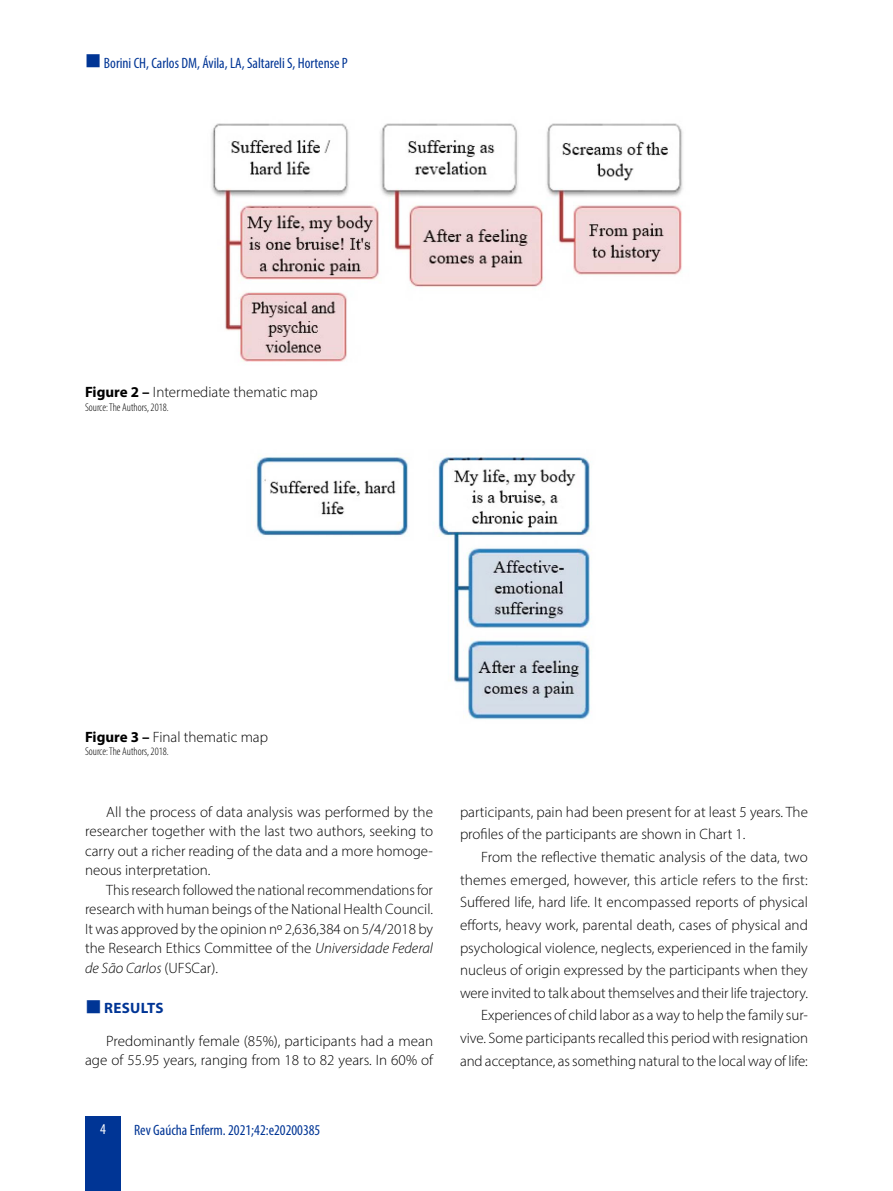
<style>
.page{position:relative;width:893px;height:1191px;background:#fff}
.page>*{position:absolute;margin:0;border:0;box-sizing:border-box;transform-origin:0 0}
.t1{font:300 15px/22.6px "Myriad Pro";color:#000;text-align:justify}
.t2{font:condensed 15px "Myriad Pro";color:#003595}
.t3{font:700 15px "Myriad Pro";letter-spacing:.02em;color:#003595}
.t4{font:condensed 15px "Myriad Pro";color:#fff}
.t5{font:300 condensed 11.25px "Myriad Pro";color:#000}
.s1{font-weight:700}
.s2{font-style:italic}
</style>
<div class="page">
<div style="left:85px;top:1116px;width:36px;height:75px;background:#003595"></div>
<img style="left:211px;top:123px;width:472px;height:239px">
<img style="left:254px;top:455px;width:338px;height:265px">
<p class="t2" style="left:104px;top:54px;width:245px">Borini CH, Carlos DM, Ávila, LA, Saltareli S, Hortense P</p>
<p class="t1" style="left:85px;top:381px;width:234px"><span class="s1">Figure 2 –</span> Intermediate thematic map</p>
<p class="t5" style="left:85px;top:400px;width:85px">Source: The Authors, 2018.</p>
<p class="t1" style="left:85px;top:725px;width:184px"><span class="s1">Figure 3 –</span> Final thematic map</p>
<p class="t5" style="left:85px;top:744px;width:85px">Source: The Authors, 2018.</p>
<p class="t1" style="left:85px;top:802px;width:350px;line-height:19.5px;text-indent:21px">All the process of data analysis was performed by the researcher together with the last two authors, seeking to carry out a richer reading of the data and a more homoge&shy;neous interpretation.</p>
<p class="t1" style="left:85px;top:880px;width:350px;line-height:19.5px;text-indent:21px">This research followed the national recommendations for research with human beings of the National Health Council.<br>It was approved by the opinion nº 2,636,384 on 5/4/2018 by the Research Ethics Committee of the <span class="s2">Universidade Federal de São Carlos</span> (UFSCar).</p>
<p class="t3" style="left:104px;top:998px;width:61px">RESULTS</p>
<p class="t1" style="left:85px;top:1030px;width:350px;line-height:19.5px;text-align:right">Predominantly female (85%), participants had a mean age of 55.95 years, ranging from 18 to 82 years. In 60% of</p>
<p class="t4" style="left:100px;top:1120px;width:7px">4</p>
<p class="t2" style="left:134px;top:1121px;width:188px">Rev Gaúcha Enferm. 2021;42:e20200385</p>
<p class="t1" style="left:460px;top:800px;width:349px">participants, pain had been present for at least 5 years. The profiles of the participants are shown in Chart 1.</p>
<p class="t1" style="left:460px;top:845px;width:350px;text-align:right">From the reflective thematic analysis of the data, two themes emerged, however, this article refers to the first:<br>Suffered life, hard life. It encompassed reports of physical efforts, heavy work, parental death, cases of physical and psychological violence, neglects, experienced in the family nucleus of origin expressed by the participants when they were invited to talk about themselves and their life trajectory.<br>Experiences of child labor as a way to help the family sur&shy;vive. Some participants recalled this period with resignation and acceptance, as something natural to the local way of life:</p>
</div>
